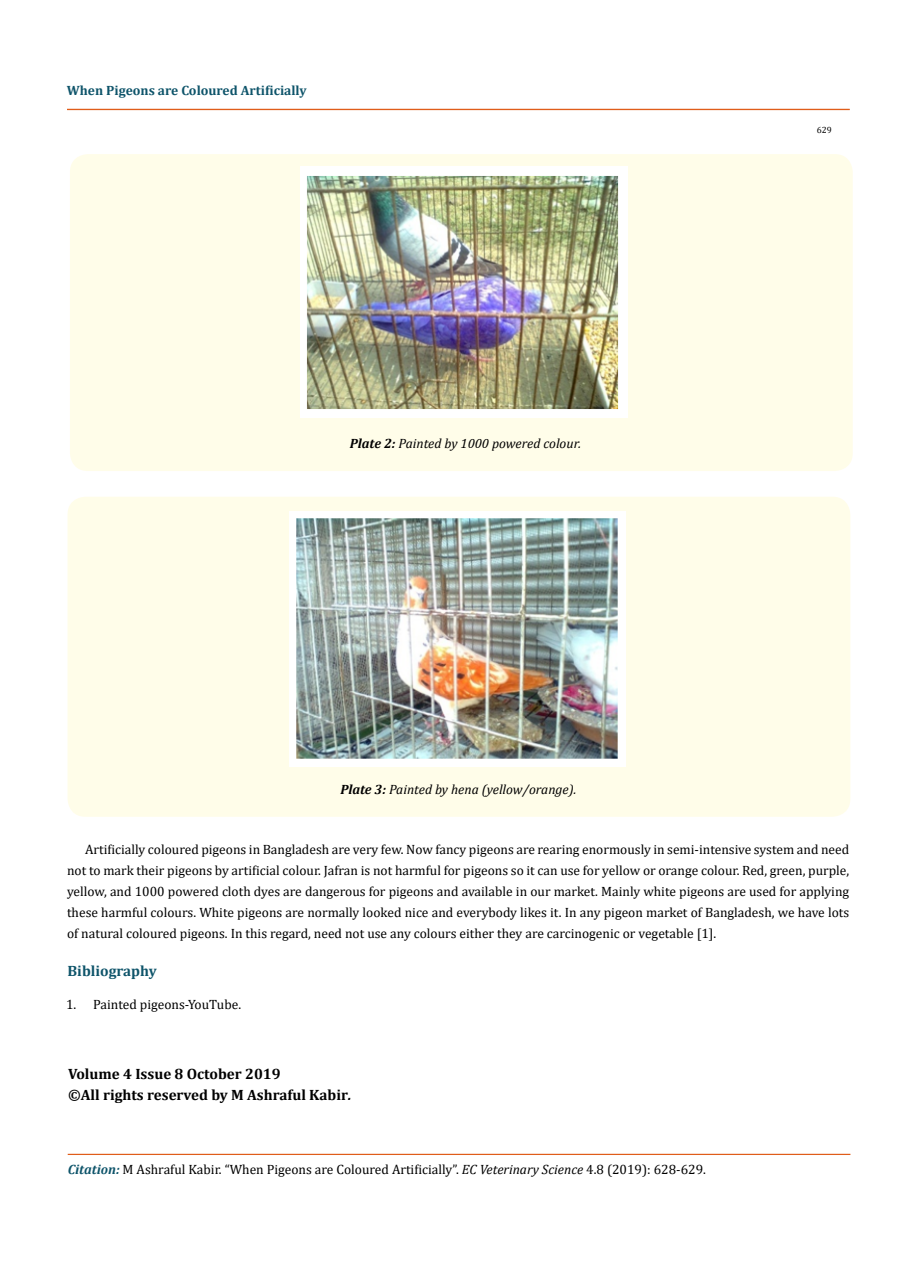
<style>
.page{position:relative;width:917px;height:1262px;background:#fff}
.page>*{position:absolute;margin:0;border:0;box-sizing:border-box;transform-origin:0 0}
.t1{font:700 15px/21px "Cambria";color:#000}
.t2{font:700 15px "Cambria";color:#0e546a}
.t3{font:13.5px/21px "Cambria";color:#000;text-align:justify}
.t4{font:italic 13.5px "Cambria";color:#000}
.t5{font:700 13.5px "Cambria";color:#0e546a}
.t6{font:9px "Cambria";color:#000}
.s1{font-weight:700}
.s2{font-style:italic}
.s3{font-weight:700;font-style:italic;color:#0e546a}
</style>
<div class="page">
<div style="left:67px;top:109px;width:782px;height:1px;border:1px solid #e05d1a"></div>
<div style="left:68px;top:1154px;width:782px;height:1px;border:1px solid #e05d1a"></div>
<div style="left:70px;top:154px;width:782px;height:317px;background:#fffde9;border-radius:18px"></div>
<img style="left:301px;top:167px;width:326px;height:250px">
<div style="left:68px;top:496px;width:782px;height:320px;background:#fffde9;border-radius:18px"></div>
<img style="left:289px;top:511px;width:336px;height:255px">
<p class="t5" style="left:67px;top:81px;width:241px">When Pigeons are Coloured Artificially</p>
<p class="t4" style="left:350px;top:434px;width:233px"><span class="s1">Plate 2:</span> Painted by 1000 powered colour.</p>
<p class="t4" style="left:340px;top:779px;width:237px"><span class="s1">Plate 3:</span> Painted by hena (yellow/orange).</p>
<p class="t6" style="left:816px;top:124px;width:16px">629</p>
<p class="t3" style="left:67px;top:838px;width:783px;text-indent:18px">Artificially coloured pigeons in Bangladesh are very few. Now fancy pigeons are rearing enormously in semi-intensive system and need not to mark their pigeons by artificial colour. Jafran is not harmful for pigeons so it can use for yellow or orange colour. Red, green, purple, yellow, and 1000 powered cloth dyes are dangerous for pigeons and available in our market. Mainly white pigeons are used for applying these harmful colours. White pigeons are normally looked nice and everybody likes it. In any pigeon market of Bangladesh, we have lots of natural coloured pigeons. In this regard, need not use any colours either they are carcinogenic or vegetable [1].</p>
<p class="t2" style="left:68px;top:960px;width:91px">Bibliography</p>
<p class="t3" style="left:66px;top:994px;width:177px">1. Painted pigeons-YouTube.</p>
<p class="t1" style="left:68px;top:1062px;width:285px">Volume 4 Issue 8 October 2019<br>©All rights reserved by M Ashraful Kabir<span class="s2">.</span></p>
<p class="t3" style="left:68px;top:1159px;width:639px"><span class="s3">Citation:</span> M Ashraful Kabir. “When Pigeons are Coloured Artificially”. <span class="s2">EC Veterinary Science</span> 4.8 (2019): 628-629.</p>
</div>
